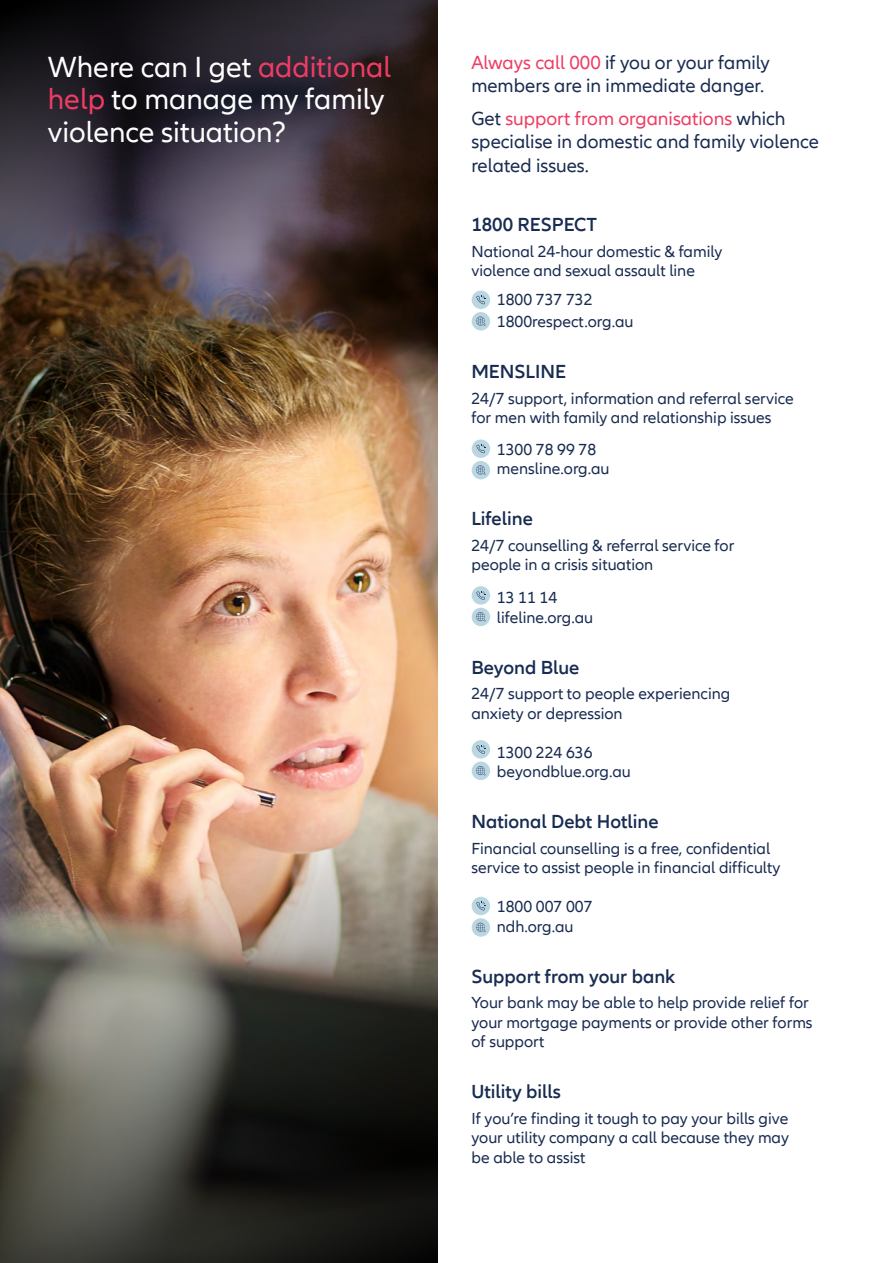
<style>
.page{position:relative;width:893px;height:1263px;background:#fff}
.page>*{position:absolute;margin:0;border:0;box-sizing:border-box;transform-origin:0 0}
.t1{font:30px/32.4px "Allianz Neo";color:#fff}
.t2{font:19.5px/23.4px "Allianz Neo";color:#182b51}
.t3{font:600 19.5px "Allianz Neo";color:#182b51}
.t4{font:16.5px/19.5px "Allianz Neo";color:#182b51}
.s1{color:#ef3c64}
</style>
<div class="page">
<img style="left:0;top:634px;width:437px;height:47px">
<img style="left:0;top:0;width:437px;height:634px">
<img style="left:0;top:681px;width:437px;height:582px">
<div style="left:472px;top:291px;width:18px;height:18px;background:#bad6e1;border-radius:50%"></div>
<div style="left:472px;top:312px;width:18px;height:18px;background:#bad6e1;border-radius:50%"></div>
<svg style="left:476px;top:295px;width:9px;height:9px"></svg>
<svg style="left:476px;top:316px;width:10px;height:10px"></svg>
<div style="left:472px;top:439px;width:18px;height:19px;background:#bad6e1;border-radius:50%"></div>
<div style="left:472px;top:461px;width:18px;height:18px;background:#bad6e1;border-radius:50%"></div>
<svg style="left:476px;top:444px;width:9px;height:9px"></svg>
<svg style="left:476px;top:465px;width:10px;height:10px"></svg>
<div style="left:472px;top:586px;width:18px;height:19px;background:#bad6e1;border-radius:50%"></div>
<div style="left:472px;top:608px;width:18px;height:18px;background:#bad6e1;border-radius:50%"></div>
<svg style="left:476px;top:591px;width:9px;height:9px"></svg>
<svg style="left:476px;top:612px;width:10px;height:10px"></svg>
<div style="left:472px;top:740px;width:18px;height:19px;background:#bad6e1;border-radius:50%"></div>
<div style="left:472px;top:762px;width:18px;height:18px;background:#bad6e1;border-radius:50%"></div>
<svg style="left:476px;top:745px;width:9px;height:9px"></svg>
<svg style="left:476px;top:766px;width:10px;height:9px"></svg>
<div style="left:472px;top:897px;width:18px;height:18px;background:#bad6e1;border-radius:50%"></div>
<div style="left:472px;top:918px;width:18px;height:19px;background:#bad6e1;border-radius:50%"></div>
<svg style="left:476px;top:901px;width:9px;height:9px"></svg>
<svg style="left:476px;top:923px;width:10px;height:9px"></svg>
<h2 class="t1" style="left:48px;top:52px;width:345px">Where can I get <span class="s1">additional help</span> to manage my family violence situation?</h2>
<p class="t2" style="left:471px;top:51px;width:300px"><span class="s1">Always call 000</span> if you or your family members are in immediate danger.</p>
<p class="t2" style="left:471px;top:107px;width:349px">Get <span class="s1">support from organisations</span> which specialise in domestic and family violence related issues.</p>
<h3 class="t3" style="left:471px;top:213px;width:127px">1800 RESPECT</h3>
<p class="t4" style="left:471px;top:242px;width:252px">National 24-hour domestic &amp; family violence and sexual assault line</p>
<p class="t4" style="left:497px;top:290px;width:97px">1800 737 732</p>
<p class="t4" style="left:497px;top:312px;width:138px">1800respect.org.au</p>
<h3 class="t3" style="left:471px;top:360px;width:96px">MENSLINE</h3>
<p class="t4" style="left:471px;top:389px;width:324px">24/7 support, information and referral service for men with family and relationship issues</p>
<p class="t4" style="left:497px;top:440px;width:101px">1300 78 99 78</p>
<p class="t4" style="left:497px;top:459px;width:114px">mensline.org.au</p>
<h3 class="t3" style="left:471px;top:507px;width:63px">Lifeline</h3>
<p class="t4" style="left:471px;top:536px;width:264px">24/7 counselling &amp; referral service for people in a crisis situation</p>
<p class="t4" style="left:497px;top:588px;width:62px">13 11 14</p>
<p class="t4" style="left:497px;top:608px;width:98px">lifeline.org.au</p>
<h3 class="t3" style="left:471px;top:656px;width:110px">Beyond Blue</h3>
<p class="t4" style="left:471px;top:684px;width:260px">24/7 support to people experiencing anxiety or depression</p>
<p class="t4" style="left:497px;top:743px;width:97px">1300 224 636</p>
<p class="t4" style="left:497px;top:762px;width:135px">beyondblue.org.au</p>
<h3 class="t3" style="left:471px;top:810px;width:189px">National Debt Hotline</h3>
<p class="t4" style="left:471px;top:839px;width:310px">Financial counselling is a free, confidential service to assist people in financial difficulty</p>
<p class="t4" style="left:497px;top:897px;width:97px">1800 007 007</p>
<p class="t4" style="left:497px;top:917px;width:78px">ndh.org.au</p>
<h3 class="t3" style="left:471px;top:965px;width:205px">Support from your bank</h3>
<p class="t4" style="left:471px;top:993px;width:343px">Your bank may be able to help provide relief for your mortgage payments or provide other forms of support</p>
<h3 class="t3" style="left:471px;top:1080px;width:91px">Utility bills</h3>
<p class="t4" style="left:471px;top:1109px;width:319px;text-align:justify">If you’re finding it tough to pay your bills give your utility company a call because they may be able to assist</p>
</div>
